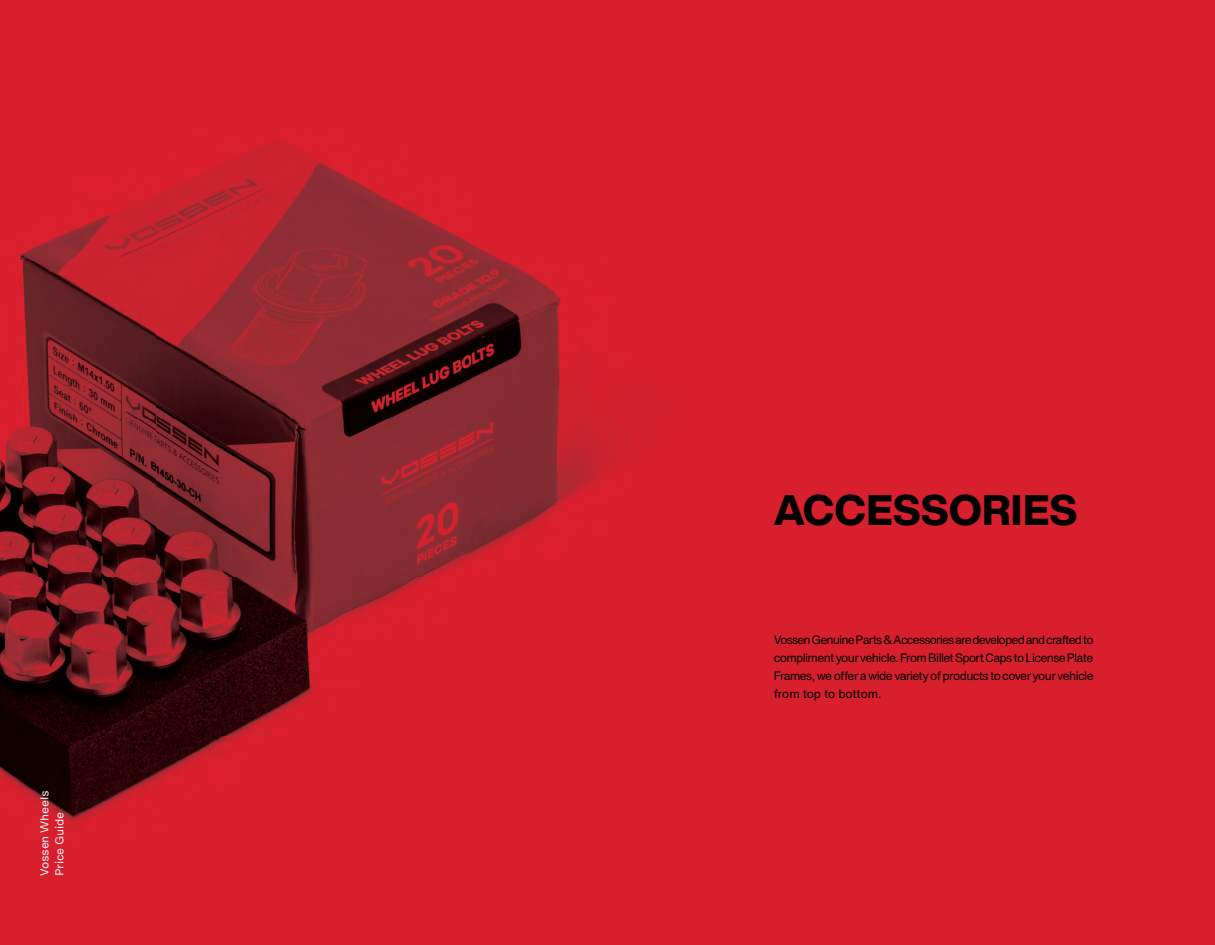
<style>
.page{position:relative;width:1215px;height:945px;background:#d81f2e}
.page>*{position:absolute;margin:0;border:0;box-sizing:border-box;transform-origin:0 0}
.t1{font:800 42px "Helvetica Now Display";letter-spacing:.01em;color:#010000}
.t2{font:12px/18px "Helvetica Now Text";letter-spacing:-.045em;color:#010000;text-align:justify}
.t3{font:10.5px/15px "Helvetica Now Micro";letter-spacing:-.025em;color:#fff}
</style>
<div class="page">
<img style="left:0;top:139px;width:615px;height:683px">
<p class="t3" style="left:37px;top:876px;width:87px;rotate:-90deg">Vossen Wheels<br>Price Guide</p>
<h1 class="t1" style="left:774px;top:481px;width:304px">ACCESSORIES</h1>
<p class="t2" style="left:774px;top:630px;width:321px">Vossen Genuine Parts &amp; Accessories are developed and crafted to compliment your vehicle. From Billet Sport Caps to License Plate Frames, we offer a wide variety of products to cover your vehicle from top to bottom.</p>
</div>
